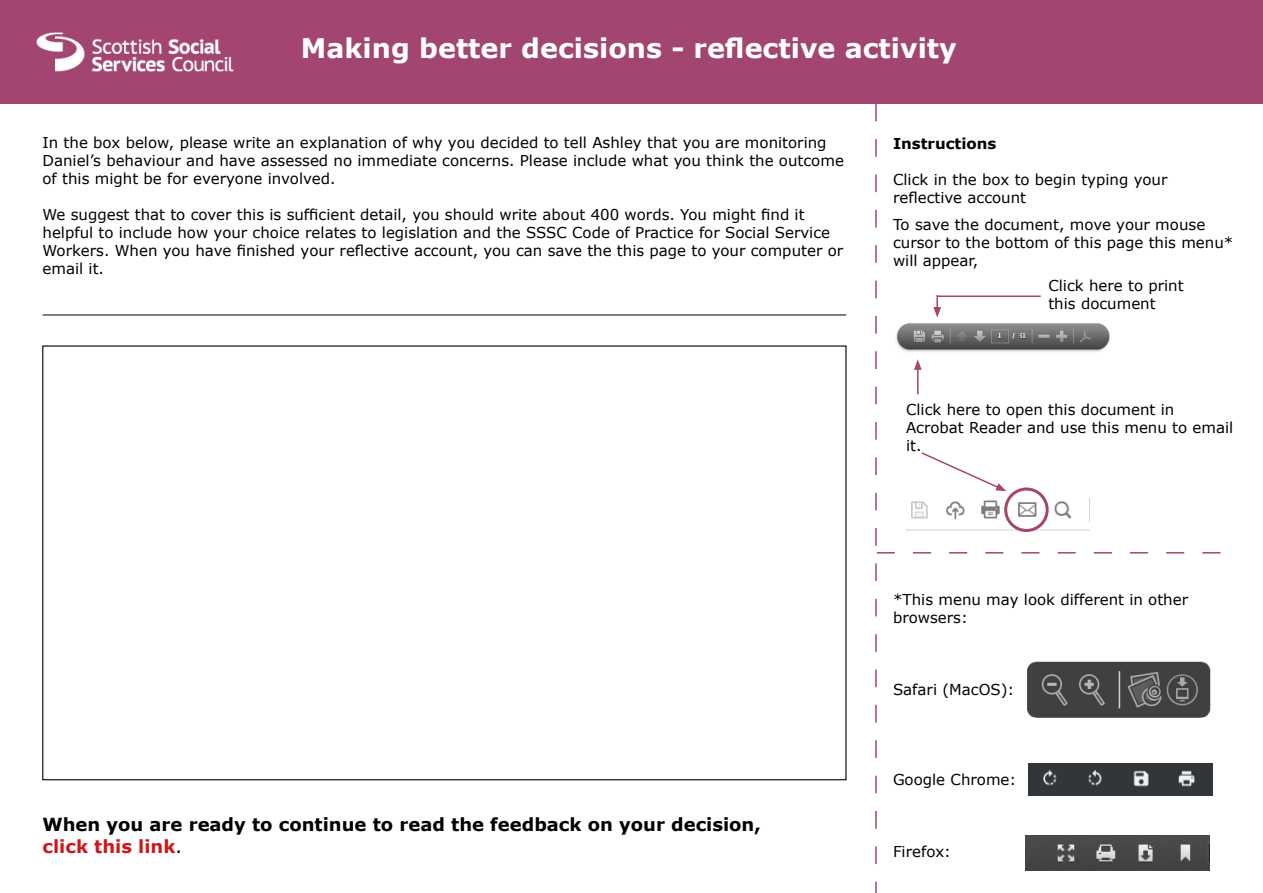
<style>
.page{position:relative;width:1263px;height:893px;background:#fff}
.page>*{position:absolute;margin:0;border:0;box-sizing:border-box;transform-origin:0 0}
.t1{font:700 27px "Verdana";color:#fff}
.t2{font:700 18px/21.6px "Verdana";color:#000}
.t3{font:15px/18px "Verdana";color:#000}
.t4{font:700 15px "Verdana";color:#000}
.s1{color:#cd171a}
.s2{font-weight:400}
</style>
<div class="page">
<div style="left:0;top:0;width:1263px;height:104px;background:#a24571"></div>
<img style="left:36px;top:32px;width:198px;height:39px">
<div style="left:42px;top:345px;width:804px;height:435px;background:#fff;border:1px solid #000"></div>
<hr style="left:43px;top:315px;width:803px;height:1px;background:#000">
<svg style="left:875px;top:104px;width:345px;height:789px"></svg>
<h1 class="t1" style="left:301px;top:29px;width:657px">Making better decisions - reflective activity</h1>
<p class="t3" style="left:43px;top:133px;width:803px">In the box below, please write an explanation of why you decided to tell Ashley that you are monitoring<br>Daniel’s behaviour and have assessed no immediate concerns. Please include what you think the outcome of this might be for everyone involved.</p>
<p class="t3" style="left:43px;top:205px;width:802px">We suggest that to cover this is sufficient detail, you should write about 400 words. You might find it helpful to include how your choice relates to legislation and the SSSC Code of Practice for Social Service Workers. When you have finished your reflective account, you can save the this page to your computer or email it.</p>
<p class="t3" style="left:893px;top:216px;width:342px">To save the document, move your mouse cursor to the bottom of this page this menu* will appear,</p>
<p class="t3" style="left:1048px;top:276px;width:137px">Click here to print this document</p>
<p class="t4" style="left:893px;top:133px;width:105px">Instructions</p>
<p class="t3" style="left:893px;top:171px;width:276px">Click in the box to begin typing your reflective account</p>
<p class="t3" style="left:906px;top:400px;width:329px">Click here to open this document in<br>Acrobat Reader and use this menu to email it.</p>
<p class="t3" style="left:893px;top:590px;width:297px">*This menu may look different in other browsers:</p>
<p class="t3" style="left:893px;top:680px;width:123px">Safari (MacOS):</p>
<p class="t2" style="left:43px;top:813px;width:720px">When you are ready to continue to read the feedback on your decision, <span class="s1">click this link</span><span class="s2">.</span></p>
<p class="t3" style="left:893px;top:770px;width:125px">Google Chrome:</p>
<p class="t3" style="left:893px;top:842px;width:59px">Firefox:</p>
</div>
